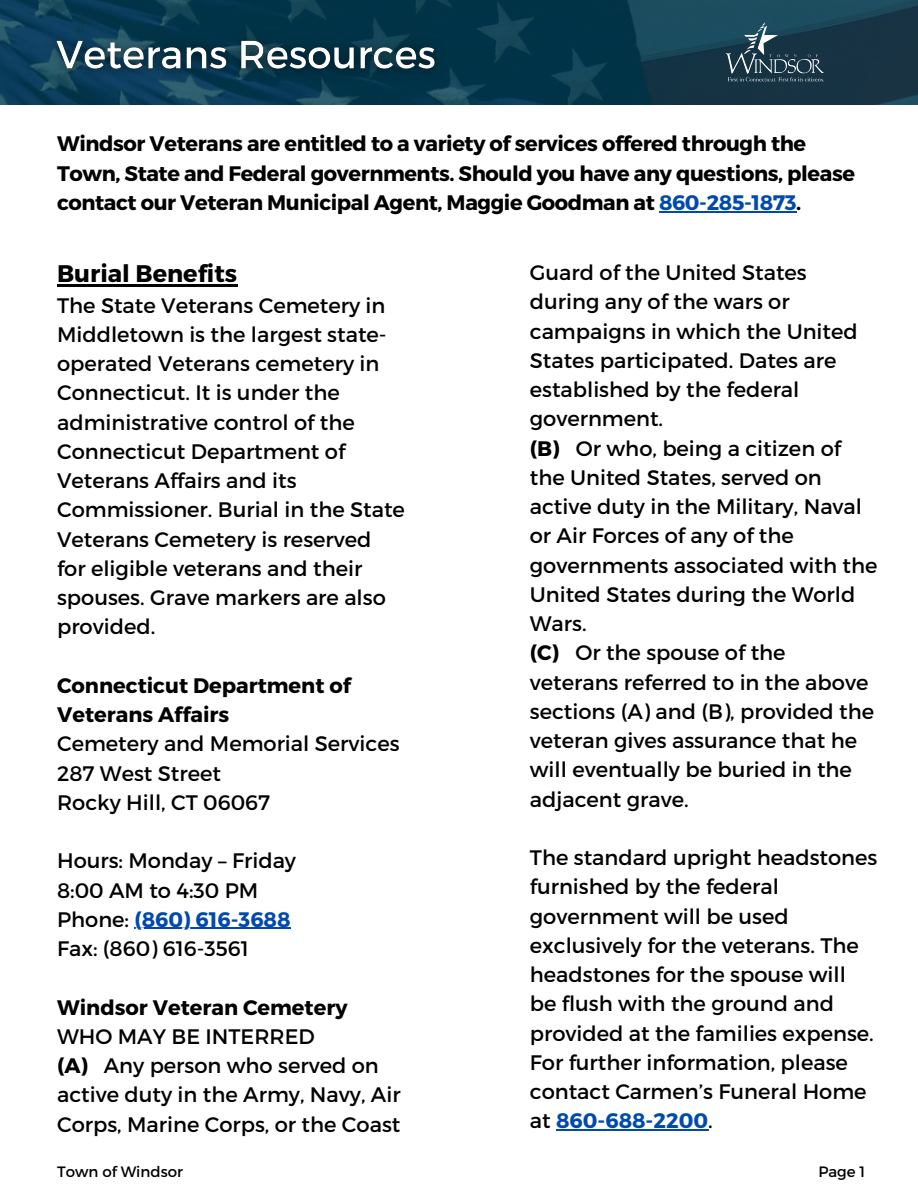
<style>
.page{position:relative;width:918px;height:1188px;background:#fff}
.page>*{position:absolute;margin:0;border:0;box-sizing:border-box;transform-origin:0 0}
.t1{font:700 24px "Montserrat";color:#000}
.t2{font:21px/29.2px "Montserrat";color:#000}
.t3{font:700 21px/29.2px "Montserrat";letter-spacing:-.02em;color:#000}
.t4{font:700 21px/29.2px "Montserrat";color:#000}
.t5{font:700 21px "Montserrat";color:#004aad}
.t6{font:15px "Montserrat";color:#000}
.s1{color:#004aad}
.s2{font-weight:400;color:#000}
.s3{font-weight:700}
.s4{font-weight:700;color:#004aad}
</style>
<div class="page">
<img style="left:0;top:0;width:918px;height:105px">
<img style="left:723px;top:19px;width:103px;height:66px">
<img style="left:40px;top:13px;width:413px;height:82px">
<hr style="left:57px;top:284px;width:180px;height:3px;background:#000">
<hr style="left:134px;top:928px;width:157px;height:1px;background:#004aad">
<hr style="left:659px;top:211px;width:137px;height:1px;background:#004aad">
<hr style="left:556px;top:1130px;width:152px;height:1px;background:#004aad">
<p class="t3" style="left:57px;top:128px;width:799px">Windsor Veterans are entitled to a variety of services offered through the<br>Town, State and Federal governments. Should you have any questions, please contact our Veteran Municipal Agent, Maggie Goodman at <span class="s1">860-285-1873</span>.</p>
<p class="t1" style="left:57px;top:258px;width:182px">Burial Benefits</p>
<p class="t2" style="left:57px;top:289px;width:349px">The State Veterans Cemetery in<br>Middletown is the largest state&shy;operated Veterans cemetery in<br>Connecticut. It is under the administrative control of the<br>Connecticut Department of<br>Veterans Affairs and its<br>Commissioner. Burial in the State<br>Veterans Cemetery is reserved for eligible veterans and their spouses. Grave markers are also provided.</p>
<p class="t4" style="left:57px;top:670px;width:295px">Connecticut Department of<br>Veterans Affairs</p>
<p class="t2" style="left:57px;top:728px;width:344px">Cemetery and Memorial Services</p>
<p class="t2" style="left:57px;top:757px;width:165px">287 West Street</p>
<p class="t2" style="left:57px;top:787px;width:215px">Rocky Hill, CT 06067</p>
<p class="t2" style="left:57px;top:845px;width:241px">Hours: Monday – Friday</p>
<p class="t2" style="left:57px;top:874px;width:203px">8:00 AM to 4:30 PM</p>
<p class="t5" style="left:57px;top:906px;width:235px"><span class="s2">Phone:</span> (860) 616-3688</p>
<p class="t2" style="left:57px;top:933px;width:193px">Fax: (860) 616-3561</p>
<p class="t4" style="left:57px;top:991px;width:292px">Windsor Veteran Cemetery</p>
<p class="t2" style="left:57px;top:1021px;width:259px">WHO MAY BE INTERRED</p>
<p class="t2" style="left:57px;top:1050px;width:345px"><span class="s3">(A)</span> Any person who served on active duty in the Army, Navy, Air<br>Corps, Marine Corps, or the Coast</p>
<p class="t2" style="left:530px;top:257px;width:329px">Guard of the United States during any of the wars or campaigns in which the United<br>States participated. Dates are established by the federal government.</p>
<p class="t2" style="left:530px;top:433px;width:349px"><span class="s3">(B)</span> Or who, being a citizen of the United States, served on active duty in the Military, Naval or Air Forces of any of the governments associated with the<br>United States during the World<br>Wars.</p>
<p class="t2" style="left:530px;top:637px;width:346px"><span class="s3">(C)</span> Or the spouse of the veterans referred to in the above sections (A) and (B), provided the veteran gives assurance that he will eventually be buried in the adjacent grave.</p>
<p class="t2" style="left:530px;top:842px;width:349px">The standard upright headstones furnished by the federal government will be used exclusively for the veterans. The headstones for the spouse will be flush with the ground and provided at the families expense.<br>For further information, please contact Carmen’s Funeral Home at <span class="s4">860-688-2200</span>.</p>
<p class="t6" style="left:57px;top:1162px;width:127px">Town of Windsor</p>
<p class="t6" style="left:818px;top:1162px;width:48px">Page 1</p>
</div>
